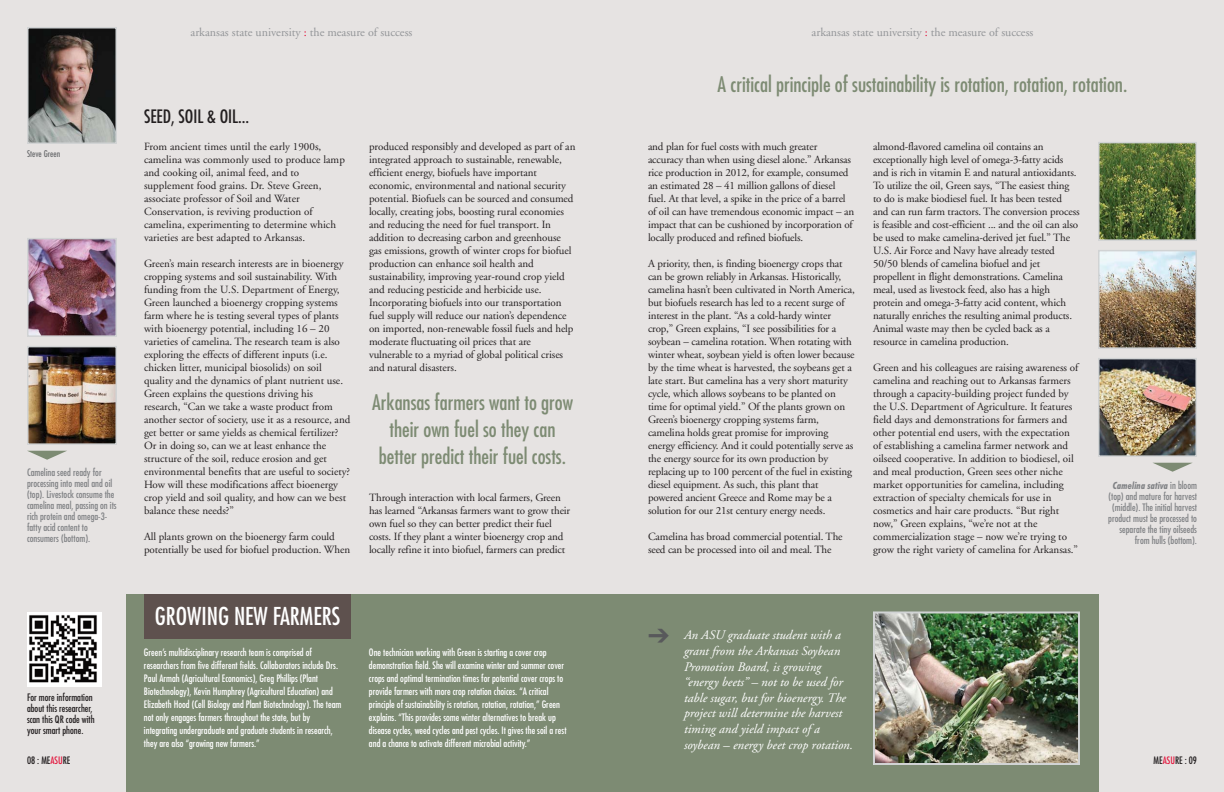
<style>
.page{position:relative;width:1224px;height:792px;background:#e6e3e2}
.page>*{position:absolute;margin:0;border:0;box-sizing:border-box;transform-origin:0 0}
.t1{font:condensed 24px "Futura";color:#fff}
.t2{font:condensed 21px/27.2px "Futura";color:#7d8b73;text-align:center}
.t3{font:condensed 18px "Futura";color:#231f20}
.t4{font:italic 13px/15.6px "Adobe Garamond";color:#fff}
.t5{font:12px "Adobe Garamond";color:#939598}
.t6{font:11px/13px "Adobe Garamond";letter-spacing:-.005em;color:#231f20}
.t7{font:condensed 10px/12.9px "Futura";color:#fff}
.t8{font:condensed 10px/11px "Futura";color:#808285;text-align:right}
.t9{font:condensed 10px/11px "Futura";color:#231f20}
.t10{font:italic 700 condensed 10px "Futura BT";color:#808285}
.t11{font:condensed 9px "Futura";color:#6d6e70}
.s1{color:#e3173e}
.s2{font-family:"Futura";font-weight:400;font-style:normal}
</style>
<div class="page">
<div style="left:126px;top:594px;width:972px;height:198px;background:#7d8b73"></div>
<img style="left:30px;top:30px;width:84px;height:111px">
<div style="left:27px;top:27px;width:90px;height:117px;border:2px solid #d1d3d4"></div>
<img style="left:27px;top:612px;width:74px;height:74px">
<img style="left:1101px;top:361px;width:93px;height:93px">
<div style="left:1098px;top:358px;width:99px;height:99px;border:2px solid #d1d3d4"></div>
<svg style="left:1153px;top:463px;width:39px;height:9px"></svg>
<img style="left:1101px;top:145px;width:93px;height:93px">
<div style="left:1098px;top:142px;width:99px;height:99px;border:2px solid #d1d3d4"></div>
<img style="left:1101px;top:253px;width:93px;height:93px">
<div style="left:1098px;top:250px;width:99px;height:99px;border:2px solid #d1d3d4"></div>
<img style="left:876px;top:614px;width:201px;height:148px">
<div style="left:873px;top:611px;width:207px;height:154px;border:2px solid #d1d3d4"></div>
<img style="left:30px;top:349px;width:84px;height:93px">
<div style="left:27px;top:346px;width:90px;height:99px;border:2px solid #d1d3d4"></div>
<svg style="left:28px;top:451px;width:38px;height:9px"></svg>
<img style="left:30px;top:241px;width:84px;height:93px">
<div style="left:27px;top:238px;width:90px;height:99px;border:2px solid #d1d3d4"></div>
<div style="left:144px;top:594px;width:207px;height:44px;background:#5e514e"></div>
<p class="t5" style="left:191px;top:27px;width:223px">arkansas state university <span class="s1">:</span> the measure of success</p>
<p class="t11" style="left:27px;top:149px;width:35px">Steve Green</p>
<p class="t8" style="left:27px;top:467px;width:91px;text-align:left">Camelina seed ready for processing into meal and oil (top). Livestock consume the camelina meal, passing on its rich protein and omega-3- fatty acid content to consumers (bottom).</p>
<p class="t9" style="left:27px;top:693px;width:69px">For more information about this researcher, scan this QR code with your smart phone.</p>
<p class="t9" style="left:27px;top:756px;width:45px">08 : ME<span class="s1">ASU</span>RE</p>
<h3 class="t3" style="left:144px;top:108px;width:107px">SEED, SOIL &amp; OIL...</h3>
<p class="t6" style="left:144px;top:141px;width:202px">From ancient times until the early 1900s, camelina was commonly used to produce lamp and cooking oil, animal feed, and to supplement food grains. Dr. Steve Green, associate professor of Soil and Water Conservation, is reviving production of camelina, experimenting to determine which varieties are best adapted to Arkansas.</p>
<p class="t6" style="left:144px;top:258px;width:208px">Green’s main research interests are in bioenergy cropping systems and soil sustainability. With funding from the U.S. Department of Energy, Green launched a bioenergy cropping systems farm where he is testing several types of plants with bioenergy potential, including 16 – 20 varieties of camelina. The research team is also exploring the effects of different inputs (i.e. chicken litter, municipal biosolids) on soil quality and the dynamics of plant nutrient use.<br>Green explains the questions driving his research, “Can we take a waste product from another sector of society, use it as a resource, and get better or same yields as chemical fertilizer?<br>Or in doing so, can we at least enhance the structure of the soil, reduce erosion and get environmental benefits that are useful to society?<br>How will these modifications affect bioenergy crop yield and soil quality, and how can we best balance these needs?”</p>
<p class="t6" style="left:144px;top:531px;width:208px">All plants grown on the bioenergy farm could potentially be used for biofuel production. When</p>
<p class="t6" style="left:369px;top:141px;width:208px">produced responsibly and developed as part of an integrated approach to sustainable, renewable, efficient energy, biofuels have important economic, environmental and national security potential. Biofuels can be sourced and consumed locally, creating jobs, boosting rural economies and reducing the need for fuel transport. In addition to decreasing carbon and greenhouse gas emissions, growth of winter crops for biofuel production can enhance soil health and sustainability, improving year-round crop yield and reducing pesticide and herbicide use.<br>Incorporating biofuels into our transportation fuel supply will reduce our nation’s dependence on imported, non-renewable fossil fuels and help moderate fluctuating oil prices that are vulnerable to a myriad of global political crises and natural disasters.</p>
<h2 class="t2" style="left:372px;top:390px;width:202px">Arkansas farmers want to grow their own fuel so they can better predict their fuel costs.</h2>
<p class="t6" style="left:369px;top:492px;width:203px">Through interaction with local farmers, Green has learned “Arkansas farmers want to grow their own fuel so they can better predict their fuel costs. If they plant a winter bioenergy crop and locally refine it into biofuel, farmers can predict</p>
<h1 class="t1" style="left:155px;top:605px;width:187px">GROWING NEW FARMERS</h1>
<p class="t7" style="left:144px;top:647px;width:199px">Green’s multidisciplinary research team is comprised of researchers from five different fields. Collaborators include Drs.<br>Paul Armah (Agricultural Economics), Greg Phillips (Plant Biotechnology), Kevin Humphrey (Agricultural Education) and Elizabeth Hood (Cell Biology and Plant Biotechnology). The team not only engages farmers throughout the state, but by integrating undergraduate and graduate students in research, they are also “growing new farmers.”</p>
<p class="t7" style="left:369px;top:647px;width:199px">One technician working with Green is starting a cover crop demonstration field. She will examine winter and summer cover crops and optimal termination times for potential cover crops to provide farmers with more crop rotation choices. “A critical principle of sustainability is rotation, rotation, rotation,” Green explains. “This provides some winter alternatives to break up disease cycles, weed cycles and pest cycles. It gives the soil a rest and a chance to activate different microbial activity.”</p>
<p class="t5" style="left:812px;top:27px;width:223px">arkansas state university <span class="s1">:</span> the measure of success</p>
<h2 class="t2" style="left:718px;top:72px;width:411px">A critical principle of sustainability is rotation, rotation, rotation.</h2>
<p class="t6" style="left:648px;top:141px;width:208px">and plan for fuel costs with much greater accuracy than when using diesel alone.” Arkansas rice production in 2012, for example, consumed an estimated 28 – 41 million gallons of diesel fuel. At that level, a spike in the price of a barrel of oil can have tremendous economic impact – an impact that can be cushioned by incorporation of locally produced and refined biofuels.</p>
<p class="t6" style="left:648px;top:258px;width:208px">A priority, then, is finding bioenergy crops that can be grown reliably in Arkansas. Historically, camelina hasn’t been cultivated in North America, but biofuels research has led to a recent surge of interest in the plant. “As a cold-hardy winter crop,” Green explains, “I see possibilities for a soybean – camelina rotation. When rotating with winter wheat, soybean yield is often lower because by the time wheat is harvested, the soybeans get a late start. But camelina has a very short maturity cycle, which allows soybeans to be planted on time for optimal yield.” Of the plants grown on Green’s bioenergy cropping systems farm, camelina holds great promise for improving energy efficiency. And it could potentially serve as the energy source for its own production by replacing up to 100 percent of the fuel in existing diesel equipment. As such, this plant that powered ancient Greece and Rome may be a solution for our 21st century energy needs.</p>
<p class="t6" style="left:648px;top:531px;width:196px">Camelina has broad commercial potential. The seed can be processed into oil and meal. The</p>
<p class="t6" style="left:873px;top:141px;width:208px">almond-flavored camelina oil contains an exceptionally high level of omega-3-fatty acids and is rich in vitamin E and natural antioxidants.<br>To utilize the oil, Green says, “The easiest thing to do is make biodiesel fuel. It has been tested and can run farm tractors. The conversion process is feasible and cost-efficient ... and the oil can also be used to make camelina-derived jet fuel.” The U.S. Air Force and Navy have already tested 50/50 blends of camelina biofuel and jet propellent in flight demonstrations. Camelina meal, used as livestock feed, also has a high protein and omega-3-fatty acid content, which naturally enriches the resulting animal products.<br>Animal waste may then be cycled back as a resource in camelina production.</p>
<p class="t6" style="left:873px;top:362px;width:207px">Green and his colleagues are raising awareness of camelina and reaching out to Arkansas farmers through a capacity-building project funded by the U.S. Department of Agriculture. It features field days and demonstrations for farmers and other potential end users, with the expectation of establishing a camelina farmer network and oilseed cooperative. In addition to biodiesel, oil and meal production, Green sees other niche market opportunities for camelina, including extraction of specialty chemicals for use in cosmetics and hair care products. “But right now,” Green explains, “we’re not at the commercialization stage – now we’re trying to grow the right variety of camelina for Arkansas.”</p>
<p class="t10" style="left:1113px;top:482px;width:86px">Camelina sativa <span class="s2">in bloom</span></p>
<p class="t8" style="left:1108px;top:491px;width:90px">(top) and mature for harvest (middle). The initial harvest product must be processed to separate the tiny oilseeds from hulls (bottom).</p>
<p class="t4" style="left:684px;top:629px;width:171px">An ASU graduate student with a grant from the Arkansas Soybean<br>Promotion Board, is growing “energy beets” – not to be used for table sugar, but for bioenergy. The project will determine the harvest timing and yield impact of a soybean – energy beet crop rotation.</p>
<p class="t9" style="left:1154px;top:756px;width:45px">ME<span class="s1">ASU</span>RE : 09</p>
</div>
